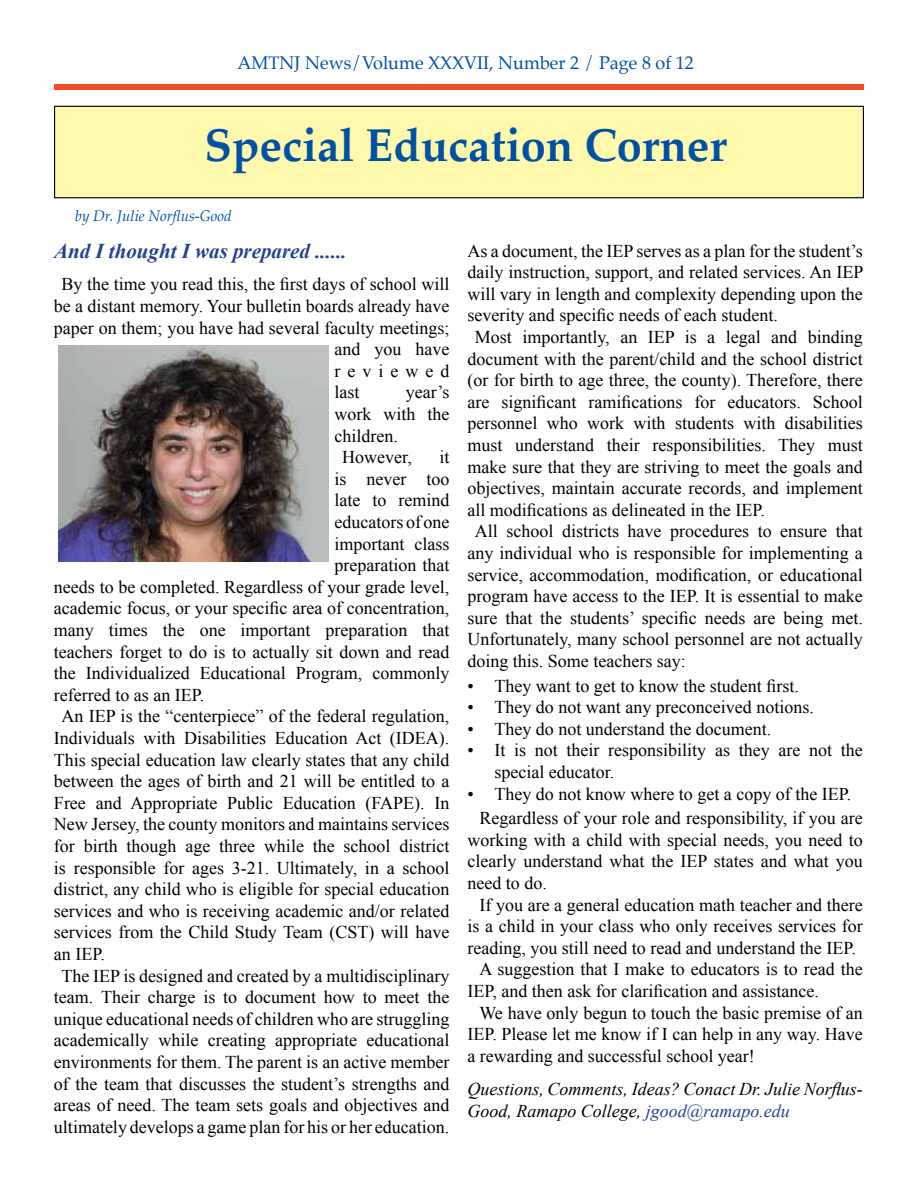
<style>
.page{position:relative;width:918px;height:1188px;background:#fff}
.page>*{position:absolute;margin:0;border:0;box-sizing:border-box;transform-origin:0 0}
.t1{font:700 45.9px "Palatino";color:#0050a3}
.t2{font:italic 700 21px "Times New Roman";color:#25408f}
.t3{font:18px/21.6px "Times New Roman";color:#000}
.t4{font:italic 18px/21.6px "Times New Roman";color:#000}
.t5{font:18px "Palatino";color:#0050a3}
.t6{font:18px "Times New Roman";letter-spacing:.39em;color:#000}
.t7{font:italic 15px "Palatino";color:#0050a3}
.s1{color:#25408f}
</style>
<div class="page">
<div style="left:54px;top:84px;width:810px;height:6px;background:#f04d27"></div>
<div style="left:55px;top:106px;width:808px;height:92px;background:#fff9ae"></div>
<div style="left:54px;top:106px;width:810px;height:92px;border:1px solid #000"></div>
<img style="left:59px;top:345px;width:270px;height:216px">
<p class="t5" style="left:238px;top:48px;width:458px">AMTNJ News/Volume XXXVII, Number 2 / Page 8 of 12</p>
<h1 class="t1" style="left:205px;top:107px;width:524px">Special Education Corner</h1>
<p class="t7" style="left:75px;top:204px;width:158px">by Dr. Julie Norflus-Good</p>
<p class="t2" style="left:54px;top:237px;width:294px">And I thought I was prepared ......</p>
<p class="t3" style="left:62px;top:273px;width:389px">By the time you read this, the first days of school will</p>
<p class="t3" style="left:54px;top:295px;width:397px">be a distant memory. Your bulletin boards already have</p>
<p class="t3" style="left:54px;top:317px;width:397px">paper on them; you have had several faculty meetings;</p>
<p class="t3" style="left:335px;top:338px;width:116px">and you have</p>
<p class="t6" style="left:335px;top:359px;width:116px">reviewed</p>
<p class="t3" style="left:335px;top:381px;width:27px">last</p>
<p class="t3" style="left:406px;top:381px;width:45px">year’s</p>
<p class="t3" style="left:335px;top:403px;width:116px">work with the</p>
<p class="t3" style="left:335px;top:425px;width:65px">children.</p>
<p class="t3" style="left:342px;top:446px;width:71px">However,</p>
<p class="t3" style="left:439px;top:446px;width:12px">it</p>
<p class="t3" style="left:335px;top:468px;width:116px">is never too</p>
<p class="t3" style="left:335px;top:489px;width:116px">late to remind</p>
<p class="t3" style="left:335px;top:511px;width:116px">educators of one</p>
<p class="t3" style="left:335px;top:533px;width:116px">important class</p>
<p class="t3" style="left:335px;top:554px;width:116px">preparation that</p>
<p class="t3" style="left:54px;top:576px;width:397px">needs to be completed. Regardless of your grade level,</p>
<p class="t3" style="left:54px;top:597px;width:397px">academic focus, or your specific area of concentration,</p>
<p class="t3" style="left:54px;top:619px;width:397px">many times the one important preparation that</p>
<p class="t3" style="left:54px;top:641px;width:397px">teachers forget to do is to actually sit down and read</p>
<p class="t3" style="left:54px;top:662px;width:397px">the Individualized Educational Program, commonly</p>
<p class="t3" style="left:54px;top:684px;width:152px">referred to as an IEP.</p>
<p class="t3" style="left:62px;top:705px;width:389px">An IEP is the “centerpiece” of the federal regulation,</p>
<p class="t3" style="left:54px;top:727px;width:397px">Individuals with Disabilities Education Act (IDEA).</p>
<p class="t3" style="left:54px;top:749px;width:397px">This special education law clearly states that any child</p>
<p class="t3" style="left:54px;top:770px;width:397px">between the ages of birth and 21 will be entitled to a</p>
<p class="t3" style="left:54px;top:792px;width:397px">Free and Appropriate Public Education (FAPE). In</p>
<p class="t3" style="left:54px;top:813px;width:397px">New Jersey, the county monitors and maintains services</p>
<p class="t3" style="left:54px;top:835px;width:397px">for birth though age three while the school district</p>
<p class="t3" style="left:54px;top:857px;width:397px">is responsible for ages 3-21. Ultimately, in a school</p>
<p class="t3" style="left:54px;top:878px;width:397px">district, any child who is eligible for special education</p>
<p class="t3" style="left:54px;top:900px;width:397px">services and who is receiving academic and/or related</p>
<p class="t3" style="left:54px;top:921px;width:397px">services from the Child Study Team (CST) will have</p>
<p class="t3" style="left:54px;top:943px;width:52px">an IEP.</p>
<p class="t3" style="left:62px;top:965px;width:389px">The IEP is designed and created by a multidisciplinary</p>
<p class="t3" style="left:54px;top:986px;width:397px">team. Their charge is to document how to meet the</p>
<p class="t3" style="left:54px;top:1008px;width:397px">unique educational needs of children who are struggling</p>
<p class="t3" style="left:54px;top:1029px;width:397px">academically while creating appropriate educational</p>
<p class="t3" style="left:54px;top:1051px;width:397px">environments for them. The parent is an active member</p>
<p class="t3" style="left:54px;top:1073px;width:397px">of the team that discusses the student’s strengths and</p>
<p class="t3" style="left:54px;top:1094px;width:397px">areas of need. The team sets goals and objectives and</p>
<p class="t3" style="left:54px;top:1116px;width:397px">ultimately develops a game plan for his or her education.</p>
<p class="t3" style="left:467px;top:240px;width:397px">As a document, the IEP serves as a plan for the student’s</p>
<p class="t3" style="left:467px;top:261px;width:398px">daily instruction, support, and related services. An IEP</p>
<p class="t3" style="left:467px;top:283px;width:397px">will vary in length and complexity depending upon the</p>
<p class="t3" style="left:467px;top:304px;width:312px">severity and specific needs of each student.</p>
<p class="t3" style="left:475px;top:326px;width:389px">Most importantly, an IEP is a legal and binding</p>
<p class="t3" style="left:467px;top:348px;width:397px">document with the parent/child and the school district</p>
<p class="t3" style="left:467px;top:369px;width:397px">(or for birth to age three, the county). Therefore, there</p>
<p class="t3" style="left:467px;top:391px;width:397px">are significant ramifications for educators. School</p>
<p class="t3" style="left:467px;top:412px;width:397px">personnel who work with students with disabilities</p>
<p class="t3" style="left:467px;top:434px;width:397px">must understand their responsibilities. They must</p>
<p class="t3" style="left:467px;top:456px;width:397px">make sure that they are striving to meet the goals and</p>
<p class="t3" style="left:467px;top:477px;width:397px">objectives, maintain accurate records, and implement</p>
<p class="t3" style="left:467px;top:499px;width:299px">all modifications as delineated in the IEP.</p>
<p class="t3" style="left:475px;top:520px;width:389px">All school districts have procedures to ensure that</p>
<p class="t3" style="left:467px;top:542px;width:397px">any individual who is responsible for implementing a</p>
<p class="t3" style="left:467px;top:564px;width:397px">service, accommodation, modification, or educational</p>
<p class="t3" style="left:467px;top:585px;width:397px">program have access to the IEP. It is essential to make</p>
<p class="t3" style="left:467px;top:607px;width:397px">sure that the students’ specific needs are being met.</p>
<p class="t3" style="left:467px;top:628px;width:397px">Unfortunately, many school personnel are not actually</p>
<p class="t3" style="left:467px;top:650px;width:220px">doing this. Some teachers say:</p>
<p class="t3" style="left:467px;top:675px;width:333px">• They want to get to know the student first.</p>
<p class="t3" style="left:467px;top:696px;width:348px">• They do not want any preconceived notions.</p>
<p class="t3" style="left:467px;top:718px;width:305px">• They do not understand the document.</p>
<p class="t3" style="left:494px;top:739px;width:370px;text-indent:-27px">• It is not their responsibility as they are not the special educator.</p>
<p class="t3" style="left:479px;top:781px;width:385px;line-height:24.6px;text-indent:-12px">• They do not know where to get a copy of the IEP.<br>Regardless of your role and responsibility, if you are</p>
<p class="t3" style="left:467px;top:829px;width:397px;text-align:justify">working with a child with special needs, you need to clearly understand what the IEP states and what you need to do.</p>
<p class="t3" style="left:479px;top:894px;width:385px">If you are a general education math teacher and there</p>
<p class="t3" style="left:467px;top:915px;width:397px">is a child in your class who only receives services for</p>
<p class="t3" style="left:467px;top:937px;width:390px">reading, you still need to read and understand the IEP.</p>
<p class="t3" style="left:479px;top:958px;width:385px">A suggestion that I make to educators is to read the</p>
<p class="t3" style="left:467px;top:980px;width:353px">IEP, and then ask for clarification and assistance.</p>
<p class="t3" style="left:479px;top:1002px;width:385px">We have only begun to touch the basic premise of an</p>
<p class="t3" style="left:467px;top:1023px;width:397px">IEP. Please let me know if I can help in any way. Have</p>
<p class="t3" style="left:467px;top:1045px;width:289px">a rewarding and successful school year!</p>
<p class="t4" style="left:467px;top:1078px;width:397px">Questions, Comments, Ideas? Conact Dr. Julie Norflus-<br>Good, Ramapo College, <span class="s1">jgood@ramapo.edu</span></p>
</div>
